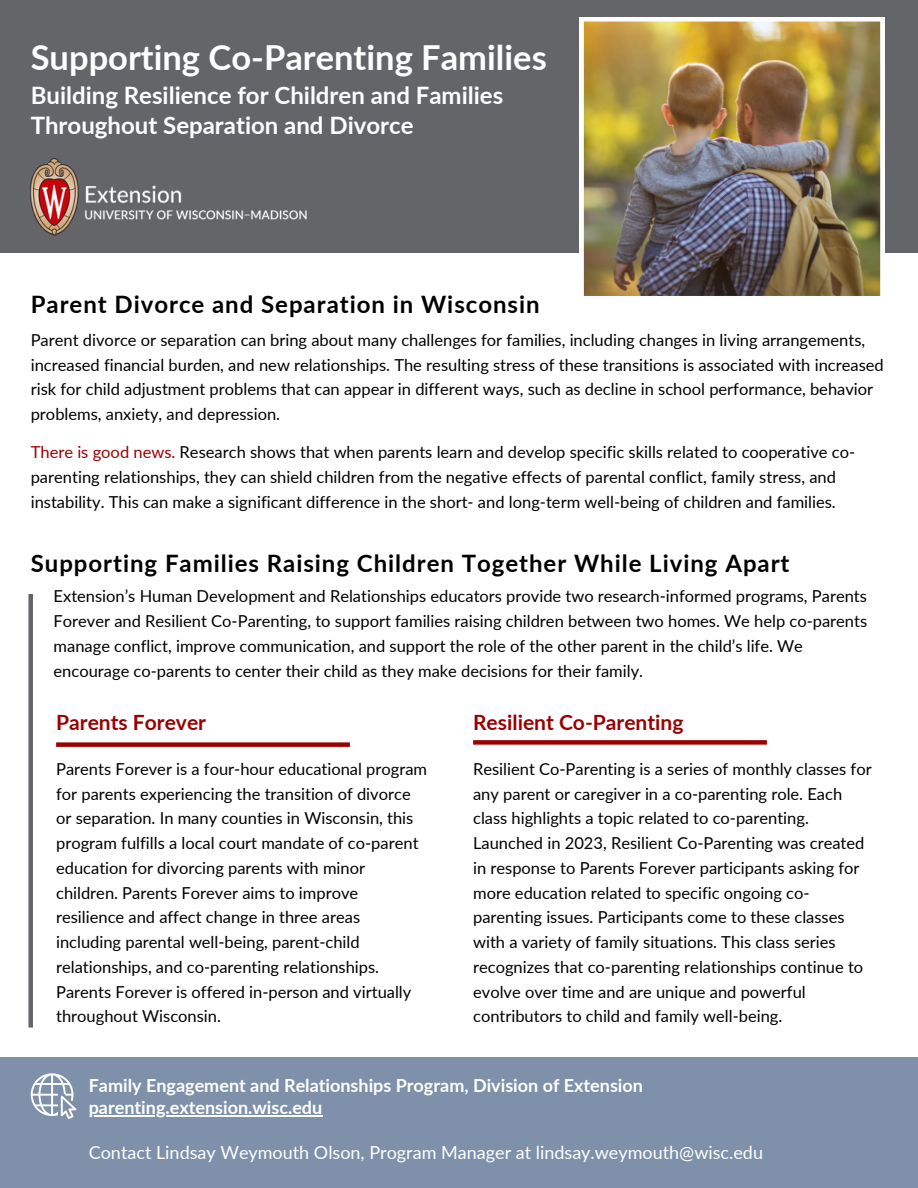
<style>
.page{position:relative;width:918px;height:1188px;background:#fff}
.page>*{position:absolute;margin:0;border:0;box-sizing:border-box;transform-origin:0 0}
.t1{font:700 34.5px "Lato";color:#fefefe}
.t2{font:700 24px "Lato";letter-spacing:.04em;color:#000}
.t3{font:700 24px/30.3px "Lato";color:#fefefe}
.t4{font:700 21px "Lato";color:#9b0000}
.t5{font:700 18px "Lato";color:#fefefe}
.t6{font:18px "Lato";color:#fefefe}
.t7{font:16.5px/24.8px "Lato";color:#000}
.s1{color:#9b0000}
</style>
<div class="page">
<div style="left:0;top:0;width:918px;height:253px;background:#646569"></div>
<img style="left:31px;top:159px;width:276px;height:76px">
<div style="left:0;top:1057px;width:918px;height:131px;background:#7f91aa"></div>
<img style="left:579px;top:17px;width:305px;height:279px">
<svg style="left:31px;top:1073px;width:45px;height:46px"></svg>
<div style="left:56px;top:742px;width:294px;height:5px;background:#9b0000"></div>
<div style="left:473px;top:740px;width:294px;height:5px;background:#9b0000"></div>
<div style="left:28px;top:594px;width:5px;height:434px;background:#646569"></div>
<hr style="left:89px;top:1115px;width:233px;height:1px;background:#fefefe">
<h3 class="t1" style="left:31px;top:36px;width:518px">Supporting Co-Parenting Families</h3>
<p class="t3" style="left:31px;top:80px;width:474px">Building Resilience for Children and Families<br>Throughout Separation and Divorce</p>
<p class="t2" style="left:31px;top:289px;width:510px">Parent Divorce and Separation in Wisconsin</p>
<p class="t7" style="left:31px;top:327px;width:855px">Parent divorce or separation can bring about many challenges for families, including changes in living arrangements, increased financial burden, and new relationships. The resulting stress of these transitions is associated with increased risk for child adjustment problems that can appear in different ways, such as decline in school performance, behavior problems, anxiety, and depression.</p>
<h2 class="t7" style="left:31px;top:440px;width:826px"><span class="s1">There is good news.</span> Research shows that when parents learn and develop specific skills related to cooperative co&shy;parenting relationships, they can shield children from the negative effects of parental conflict, family stress, and instability. This can make a significant difference in the short- and long-term well-being of children and families.</h2>
<p class="t2" style="left:31px;top:548px;width:760px">Supporting Families Raising Children Together While Living Apart</p>
<h3 class="t7" style="left:54px;top:584px;width:815px">Extension’s Human Development and Relationships educators provide two research-informed programs, Parents Forever and Resilient Co-Parenting, to support families raising children between two homes. We help co-parents manage conflict, improve communication, and support the role of the other parent in the child’s life. We encourage co-parents to center their child as they make decisions for their family.</h3>
<p class="t4" style="left:473px;top:709px;width:212px">Resilient Co-Parenting</p>
<h2 class="t4" style="left:56px;top:709px;width:151px">Parents Forever</h2>
<p class="t7" style="left:56px;top:756px;width:373px">Parents Forever is a four-hour educational program for parents experiencing the transition of divorce or separation. In many counties in Wisconsin, this program fulfills a local court mandate of co-parent education for divorcing parents with minor children. Parents Forever aims to improve resilience and affect change in three areas including parental well-being, parent-child relationships, and co-parenting relationships.<br>Parents Forever is offered in-person and virtually throughout Wisconsin.</p>
<h2 class="t7" style="left:473px;top:756px;width:400px">Resilient Co-Parenting is a series of monthly classes for any parent or caregiver in a co-parenting role. Each class highlights a topic related to co-parenting.<br>Launched in 2023, Resilient Co-Parenting was created in response to Parents Forever participants asking for more education related to specific ongoing co&shy;parenting issues. Participants come to these classes with a variety of family situations. This class series recognizes that co-parenting relationships continue to evolve over time and are unique and powerful contributors to child and family well-being.</h2>
<p class="t5" style="left:89px;top:1074px;width:556px">Family Engagement and Relationships Program, Division of Extension</p>
<h4 class="t5" style="left:89px;top:1096px;width:235px">parenting.extension.wisc.edu</h4>
<h4 class="t6" style="left:89px;top:1141px;width:676px">Contact Lindsay Weymouth Olson, Program Manager at lindsay.weymouth@wisc.edu</h4>
</div>
